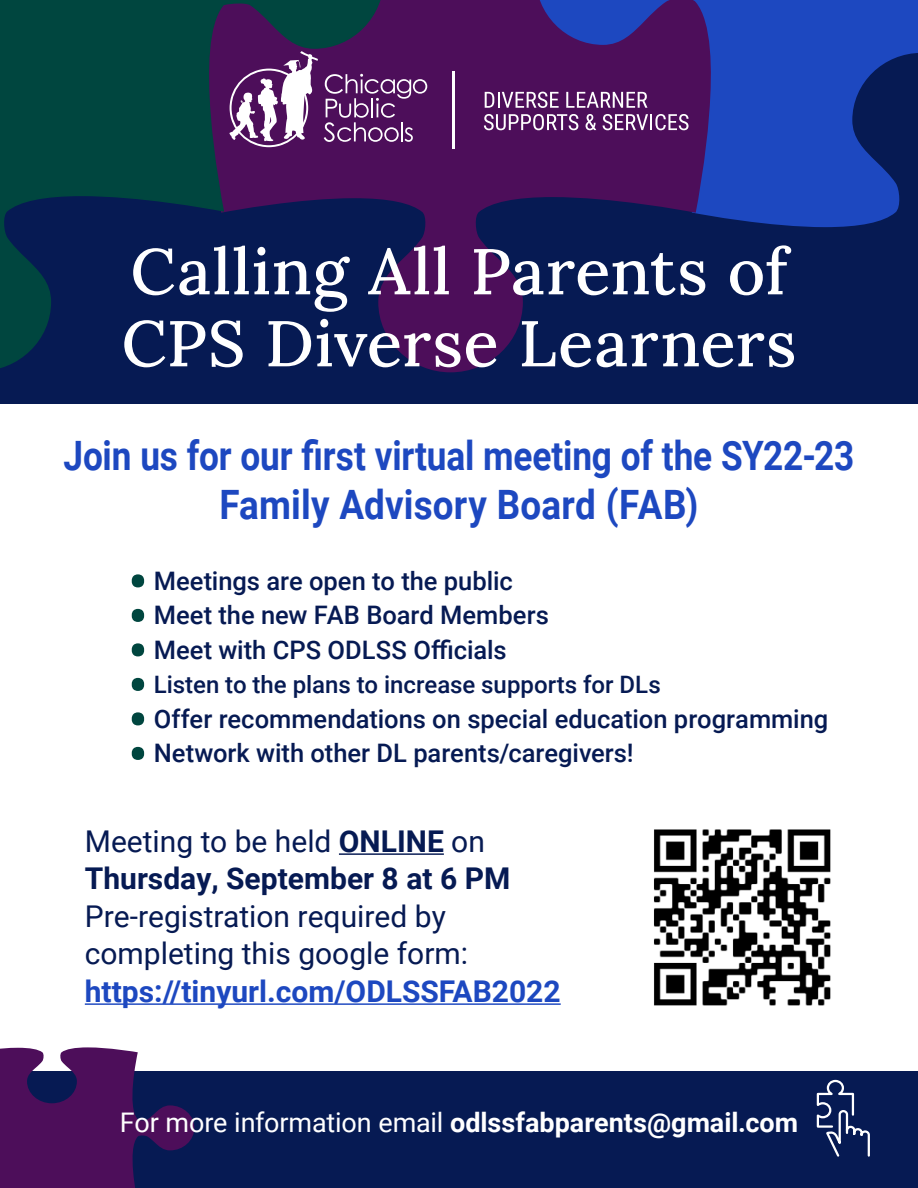
<style>
.page{position:relative;width:918px;height:1188px;background:#fff}
.page>*{position:absolute;margin:0;border:0;box-sizing:border-box;transform-origin:0 0}
.t1{font:500 64.5px/72px "Lora";letter-spacing:.01em;color:#fff}
.t2{font:700 40.5px/48.6px "Roboto";color:#1d48c0;text-align:center;scale:.87 1}
.t3{font:30px/37.5px "Roboto";color:#061a53}
.t4{font:700 30px/37.5px "Roboto";color:#061a53}
.t5{font:700 30px "Roboto";color:#1d48c0}
.t6{font:700 27px "Roboto";color:#fff}
.t7{font:500 25.5px "Roboto";color:#061a53}
.t8{font:500 24px "Roboto";color:#061a53}
.s1{font-size:57px;color:#00463f}
.s2{font-weight:400}
</style>
<div class="page">
<div style="left:0;top:0;width:918px;height:403px;background:#061a53"></div>
<svg style="left:730px;top:0;width:188px;height:228px"></svg>
<svg style="left:385px;top:0;width:345px;height:373px"></svg>
<svg style="left:0;top:0;width:385px;height:368px"></svg>
<div style="left:0;top:1071px;width:918px;height:117px;background:#061a53"></div>
<hr style="left:339px;top:853px;width:105px;height:2px;background:#061a53">
<hr style="left:85px;top:1003px;width:476px;height:2px;background:#1d48c0">
<img style="left:654px;top:829px;width:177px;height:177px">
<hr style="left:452px;top:71px;width:2px;height:78px;background:#fff">
<svg style="left:229px;top:51px;width:89px;height:96px;background:#8f6797"></svg>
<svg style="left:324px;top:74px;width:103px;height:68px;background:#6d3a78"></svg>
<svg style="left:485px;top:92px;width:74px;height:16px"></svg>
<svg style="left:566px;top:92px;width:81px;height:16px"></svg>
<svg style="left:484px;top:114px;width:94px;height:16px;background:#8b6293"></svg>
<svg style="left:586px;top:114px;width:10px;height:16px"></svg>
<svg style="left:603px;top:114px;width:86px;height:16px"></svg>
<svg style="left:0;top:1047px;width:194px;height:141px"></svg>
<svg style="left:816px;top:1079px;width:54px;height:78px"></svg>
<h1 class="t1" style="left:122px;top:231px;width:676px">Calling All Parents of<br>CPS Diverse Learners</h1>
<h2 class="t2" style="left:63px;top:430px;width:911px">Join us for our first virtual meeting of the SY22-23<br>Family Advisory Board (FAB)</h2>
<p class="t7" style="left:128px;top:563px;width:386px"><span class="s1">•</span> Meetings are open to the public</p>
<p class="t7" style="left:128px;top:597px;width:422px"><span class="s1">•</span> Meet the new FAB Board Members</p>
<p class="t7" style="left:128px;top:632px;width:380px"><span class="s1">•</span> Meet with CPS ODLSS Officials</p>
<p class="t8" style="left:128px;top:668px;width:534px"><span class="s1">•</span> Listen to the plans to increase supports for DLs</p>
<p class="t7" style="left:128px;top:701px;width:702px"><span class="s1">•</span> Offer recommendations on special education programming</p>
<p class="t7" style="left:128px;top:735px;width:507px"><span class="s1">•</span> Network with other DL parents/caregivers!</p>
<p class="t4" style="left:85px;top:821px;width:427px"><span class="s2">Meeting to be held</span> ONLINE <span class="s2">on<br></span>Thursday, September 8 at 6 PM</p>
<p class="t3" style="left:85px;top:896px;width:385px">Pre-registration required by completing this google form:</p>
<p class="t5" style="left:85px;top:970px;width:477px">https://tinyurl.com/ODLSSFAB2022</p>
<p class="t6" style="left:120px;top:1104px;width:680px"><span class="s2">For more information email</span> odlssfabparents@gmail.com</p>
</div>
